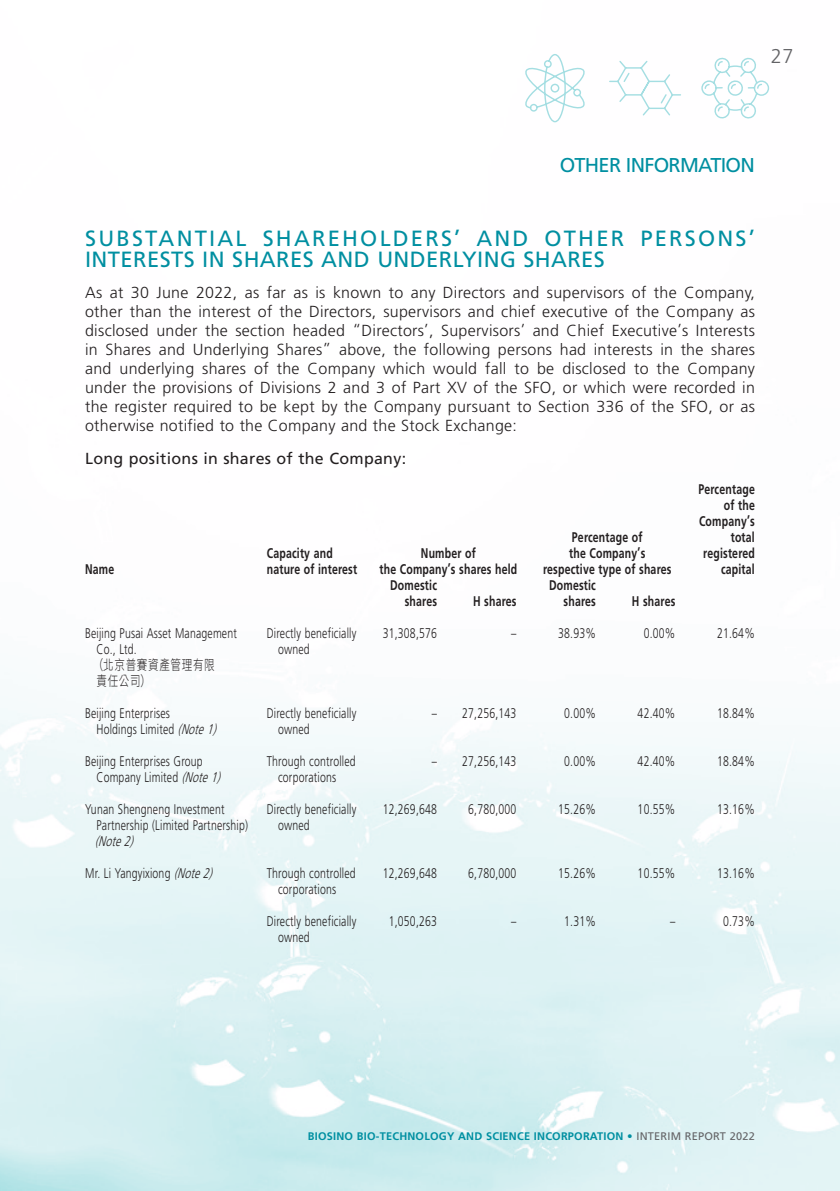
<style>
.page{position:relative;width:840px;height:1191px;background:#fff}
.page>*{position:absolute;margin:0;border:0;box-sizing:border-box;transform-origin:0 0}
.Heading_1{font:22px/21px "Frutiger LT Std";letter-spacing:.1em;color:#008fa1}
.t1{font:20px "Frutiger LT Std";letter-spacing:-.035em;color:#008fa1}
.t2{font:300 20px "Frutiger LT Std";color:#636366}
.Body_Text{font:300 16px/19px "Frutiger LT Std";letter-spacing:.02em;color:#231f20;text-align:justify}
.Heading_2{font:16px "Frutiger LT Std";letter-spacing:.02em;color:#231f20}
.Body_Text-2{font:300 14px/16px "Frutiger LT Std";letter-spacing:.02em;color:#231f20;scale:.75 1}
.Body_Text-3{font:700 14px "Frutiger LT Std";letter-spacing:.02em;color:#231f20;scale:.75 1}
.t3{font:700 11px "Frutiger LT Std";letter-spacing:.02em;color:#008fa1}
.s1{font-family:"Source Han Sans TC"}
.s2{font-style:italic}
.s3{font-weight:400;color:#636366}
</style>
<div class="page">
<img style="left:0;top:87px;width:839px;height:1104px">
<svg style="left:521px;top:54px;width:67px;height:69px"></svg>
<svg style="left:608px;top:61px;width:73px;height:56px"></svg>
<svg style="left:701px;top:57px;width:68px;height:64px"></svg>
<p class="t2" style="left:770px;top:45px;width:24px">27</p>
<p class="t1" style="left:559px;top:153px;width:197px">OTHER INFORMATION</p>
<p class="Heading_1" style="left:85px;top:228px;width:670px">SUBSTANTIAL SHAREHOLDERS’ AND OTHER PERSONS’<br>INTERESTS IN SHARES AND UNDERLYING SHARES</p>
<p class="Body_Text" style="left:85px;top:283px;width:671px">As at 30 June 2022, as far as is known to any Directors and supervisors of the Company, other than the interest of the Directors, supervisors and chief executive of the Company as disclosed under the section headed “Directors’, Supervisors’ and Chief Executive’s Interests in Shares and Underlying Shares” above, the following persons had interests in the shares and underlying shares of the Company which would fall to be disclosed to the Company under the provisions of Divisions 2 and 3 of Part XV of the SFO, or which were recorded in the register required to be kept by the Company pursuant to Section 336 of the SFO, or as otherwise notified to the Company and the Stock Exchange:</p>
<p class="Heading_2" style="left:85px;top:449px;width:322px">Long positions in shares of the Company:</p>
<p class="Body_Text-3" style="left:85px;top:561px;width:40px">Name</p>
<p class="Body_Text-3" style="left:266px;top:545px;width:89px">Capacity and</p>
<p class="Body_Text-3" style="left:266px;top:561px;width:122px">nature of interest</p>
<p class="Body_Text-3" style="left:420px;top:545px;width:75px">Number of</p>
<p class="Body_Text-3" style="left:379px;top:561px;width:185px">the Company’s shares held</p>
<p class="Body_Text-3" style="left:390px;top:577px;width:64px">Domestic</p>
<p class="Body_Text-3" style="left:404px;top:593px;width:45px">shares</p>
<p class="Body_Text-3" style="left:472px;top:593px;width:59px">H shares</p>
<p class="Body_Text-3" style="left:571px;top:529px;width:96px">Percentage of</p>
<p class="Body_Text-3" style="left:569px;top:545px;width:103px">the Company’s</p>
<p class="Body_Text-3" style="left:543px;top:561px;width:172px">respective type of shares</p>
<p class="Body_Text-3" style="left:548px;top:577px;width:64px">Domestic</p>
<p class="Body_Text-3" style="left:563px;top:593px;width:45px">shares</p>
<p class="Body_Text-3" style="left:631px;top:593px;width:59px">H shares</p>
<p class="Body_Text-3" style="left:698px;top:481px;width:77px">Percentage</p>
<p class="Body_Text-3" style="left:723px;top:497px;width:43px">of the</p>
<p class="Body_Text-3" style="left:698px;top:513px;width:76px">Company’s</p>
<p class="Body_Text-3" style="left:730px;top:529px;width:34px">total</p>
<p class="Body_Text-3" style="left:703px;top:545px;width:70px">registered</p>
<p class="Body_Text-3" style="left:720px;top:561px;width:47px">capital</p>
<p class="Body_Text-2" style="left:93px;top:625px;width:193px;text-indent:-8px">Beijing Pusai Asset Management<br>Co., Ltd.<br><span class="s1">（北京普賽資產管理有限<br>責任公司）</span></p>
<p class="Body_Text-2" style="left:278px;top:625px;width:106px;text-indent:-11px">Directly beneficially owned</p>
<p class="Body_Text-2" style="left:382px;top:625px;width:74px">31,308,576</p>
<p class="Body_Text-2" style="left:511px;top:625px;width:8px">–</p>
<p class="Body_Text-2" style="left:558px;top:625px;width:52px">38.93%</p>
<p class="Body_Text-2" style="left:643px;top:625px;width:44px">0.00%</p>
<p class="Body_Text-2" style="left:716px;top:625px;width:52px">21.64%</p>
<p class="Body_Text-2" style="left:96px;top:705px;width:166px;text-indent:-11px">Beijing Enterprises<br>Holdings Limited <span class="s2">(Note1)</span></p>
<p class="Body_Text-2" style="left:278px;top:705px;width:106px;text-indent:-11px">Directly beneficially owned</p>
<p class="Body_Text-2" style="left:431px;top:705px;width:8px">–</p>
<p class="Body_Text-2" style="left:462px;top:705px;width:74px">27,256,143</p>
<p class="Body_Text-2" style="left:564px;top:705px;width:44px">0.00%</p>
<p class="Body_Text-2" style="left:637px;top:705px;width:52px">42.40%</p>
<p class="Body_Text-2" style="left:716px;top:705px;width:52px">18.84%</p>
<p class="Body_Text-2" style="left:96px;top:753px;width:171px;text-indent:-11px">Beijing Enterprises Group<br>Company Limited <span class="s2">(Note1)</span></p>
<p class="Body_Text-2" style="left:266px;top:753px;width:120px;text-align:center">Through controlled corporations</p>
<p class="Body_Text-2" style="left:431px;top:753px;width:8px">–</p>
<p class="Body_Text-2" style="left:462px;top:753px;width:74px">27,256,143</p>
<p class="Body_Text-2" style="left:564px;top:753px;width:44px">0.00%</p>
<p class="Body_Text-2" style="left:637px;top:753px;width:52px">42.40%</p>
<p class="Body_Text-2" style="left:716px;top:753px;width:52px">18.84%</p>
<p class="Body_Text-2" style="left:95px;top:801px;width:205px;text-indent:-10px">Yunan Shengneng Investment<br>Partnership (Limited Partnership) <span class="s2">(Note2)</span></p>
<p class="Body_Text-2" style="left:278px;top:801px;width:106px;text-indent:-11px">Directly beneficially owned</p>
<p class="Body_Text-2" style="left:382px;top:801px;width:74px">12,269,648</p>
<p class="Body_Text-2" style="left:468px;top:801px;width:66px">6,780,000</p>
<p class="Body_Text-2" style="left:558px;top:801px;width:52px">15.26%</p>
<p class="Body_Text-2" style="left:637px;top:801px;width:52px">10.55%</p>
<p class="Body_Text-2" style="left:716px;top:801px;width:52px">13.16%</p>
<p class="Body_Text-2" style="left:85px;top:865px;width:176px">Mr. Li Yangyixiong <span class="s2">(Note2)</span></p>
<p class="Body_Text-2" style="left:266px;top:865px;width:120px;text-align:center">Through controlled corporations</p>
<p class="Body_Text-2" style="left:382px;top:865px;width:74px">12,269,648</p>
<p class="Body_Text-2" style="left:468px;top:865px;width:66px">6,780,000</p>
<p class="Body_Text-2" style="left:558px;top:865px;width:52px">15.26%</p>
<p class="Body_Text-2" style="left:637px;top:865px;width:52px">10.55%</p>
<p class="Body_Text-2" style="left:716px;top:865px;width:52px">13.16%</p>
<p class="Body_Text-2" style="left:278px;top:913px;width:106px;text-indent:-11px">Directly beneficially owned</p>
<p class="Body_Text-2" style="left:388px;top:913px;width:66px">1,050,263</p>
<p class="Body_Text-2" style="left:511px;top:913px;width:8px">–</p>
<p class="Body_Text-2" style="left:564px;top:913px;width:44px">1.31%</p>
<p class="Body_Text-2" style="left:669px;top:913px;width:8px">–</p>
<p class="Body_Text-2" style="left:722px;top:913px;width:44px">0.73%</p>
<p class="t3" style="left:308px;top:1129px;width:448px">BIOSINO BIO-TECHNOLOGY AND SCIENCE INCORPORATION • <span class="s3">INTERIM REPORT 2022</span></p>
</div>
